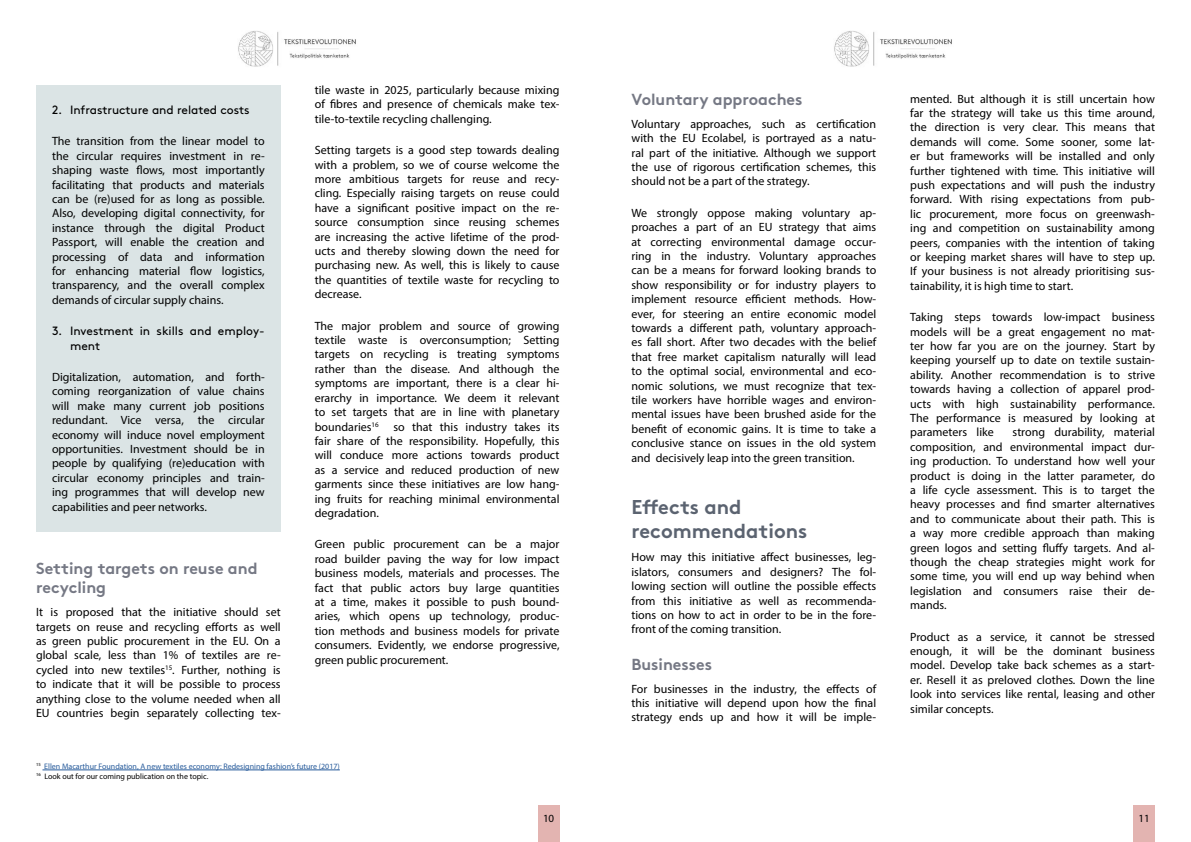
<style>
.page{position:relative;width:1191px;height:842px;background:#fff}
.page>*{position:absolute;margin:0;border:0;box-sizing:border-box;transform-origin:0 0}
.t1{font:700 20px/24px "Brown";color:#5b6370}
.t2{font:700 16px/19.2px "Brown";color:#757884}
.t3{font:12px/14.4px "Myriad Pro";color:#000;text-align:justify}
.t4{font:12px/14.4px "Brown";color:#000}
.t5{font:11px "Myriad Pro";color:#000}
.t6{font:8px/9.6px "Myriad Pro";color:#275b9b}
.s1{color:#000}
</style>
<div class="page">
<div style="left:538px;top:806px;width:21px;height:36px;background:#e3b4b1"></div>
<div style="left:1133px;top:806px;width:22px;height:36px;background:#e3b4b1"></div>
<img style="left:238px;top:31px;width:118px;height:36px">
<img style="left:834px;top:31px;width:118px;height:36px">
<hr style="left:42px;top:770px;width:298px;height:1px;background:#275b9b">
<div style="left:36px;top:85px;width:245px;height:446px;background:#dbe4e5"></div>
<p class="t4" style="left:52px;top:102px;width:199px">2. Infrastructure and related costs</p>
<p class="t3" style="left:52px;top:134px;width:214px">The transition from the linear model to the circular requires investment in re&shy;shaping waste flows, most importantly facilitating that products and materials can be (re)used for as long as possible.<br>Also, developing digital connectivity, for instance through the digital Product Passport, will enable the creation and processing of data and information for enhancing material flow logistics, transparency, and the overall complex demands of circular supply chains.</p>
<p class="t4" style="left:70px;top:323px;width:196px;text-indent:-18px">3. Investment in skills and employ&shy;ment</p>
<p class="t3" style="left:52px;top:369px;width:214px">Digitalization, automation, and forth&shy;coming reorganization of value chains will make many current job positions redundant. Vice versa, the circular economy will induce novel employment opportunities. Investment should be in people by qualifying (re)education with circular economy principles and train&shy;ing programmes that will develop new capabilities and peer networks.</p>
<h2 class="t2" style="left:36px;top:557px;width:223px">Setting targets on reuse and recycling</h2>
<p class="t3" style="left:36px;top:605px;width:246px">It is proposed that the initiative should set targets on reuse and recycling efforts as well as green public procurement in the EU. On a global scale, less than 1% of textiles are re&shy;cycled into new textiles<sup>15</sup>. Further, nothing is to indicate that it will be possible to process anything close to the volume needed when all EU countries begin separately collecting tex-</p>
<p class="t3" style="left:315px;top:83px;width:246px">tile waste in 2025, particularly because mixing of fibres and presence of chemicals make tex&shy;tile-to-textile recycling challenging.</p>
<p class="t3" style="left:315px;top:143px;width:246px">Setting targets is a good step towards dealing with a problem, so we of course welcome the more ambitious targets for reuse and recy&shy;cling. Especially raising targets on reuse could have a significant positive impact on the re&shy;source consumption since reusing schemes are increasing the active lifetime of the prod&shy;ucts and thereby slowing down the need for purchasing new. As well, this is likely to cause the quantities of textile waste for recycling to decrease.</p>
<p class="t3" style="left:315px;top:318px;width:246px">The major problem and source of growing textile waste is overconsumption; Setting targets on recycling is treating symptoms rather than the disease. And although the symptoms are important, there is a clear hi&shy;erarchy in importance. We deem it relevant to set targets that are in line with planetary boundaries<sup>16</sup> so that this industry takes its fair share of the responsibility. Hopefully, this will conduce more actions towards product as a service and reduced production of new garments since these initiatives are low hang&shy;ing fruits for reaching minimal environmental degradation.</p>
<p class="t3" style="left:315px;top:537px;width:246px">Green public procurement can be a major road builder paving the way for low impact business models, materials and processes. The fact that public actors buy large quantities at a time, makes it possible to push bound&shy;aries, which opens up technology, produc&shy;tion methods and business models for private consumers. Evidently, we endorse progressive, green public procurement.</p>
<p class="t6" style="left:36px;top:761px;width:305px"><sup>15</sup> Ellen Macarthur Foundation, A new textiles economy: Redesigning fashion’s future (2017)<br><sup>16</sup> <span class="s1">Look out for our coming publication on the topic.</span></p>
<h2 class="t2" style="left:631px;top:88px;width:173px">Voluntary approaches</h2>
<p class="t3" style="left:631px;top:116px;width:246px">Voluntary approaches, such as certification with the EU Ecolabel, is portrayed as a natu&shy;ral part of the initiative. Although we support the use of rigorous certification schemes, this should not be a part of the strategy.</p>
<p class="t3" style="left:631px;top:205px;width:246px">We strongly oppose making voluntary ap&shy;proaches a part of an EU strategy that aims at correcting environmental damage occur&shy;ring in the industry. Voluntary approaches can be a means for forward looking brands to show responsibility or for industry players to implement resource efficient methods. How&shy;ever, for steering an entire economic model towards a different path, voluntary approach&shy;es fall short. After two decades with the belief that free market capitalism naturally will lead to the optimal social, environmental and eco&shy;nomic solutions, we must recognize that tex&shy;tile workers have horrible wages and environ&shy;mental issues have been brushed aside for the benefit of economic gains. It is time to take a conclusive stance on issues in the old system and decisively leap into the green transition.</p>
<h1 class="t1" style="left:631px;top:493px;width:177px">Effects and recommendations</h1>
<p class="t3" style="left:631px;top:550px;width:246px">How may this initiative affect businesses, leg&shy;islators, consumers and designers? The fol&shy;lowing section will outline the possible effects from this initiative as well as recommenda&shy;tions on how to act in order to be in the fore&shy;front of the coming transition.</p>
<h2 class="t2" style="left:631px;top:653px;width:82px">Businesses</h2>
<p class="t3" style="left:631px;top:681px;width:246px">For businesses in the industry, the effects of this initiative will depend upon how the final strategy ends up and how it will be imple-</p>
<p class="t3" style="left:910px;top:91px;width:246px">mented. But although it is still uncertain how far the strategy will take us this time around, the direction is very clear. This means that demands will come. Some sooner, some lat&shy;er but frameworks will be installed and only further tightened with time. This initiative will push expectations and will push the industry forward. With rising expectations from pub&shy;lic procurement, more focus on greenwash&shy;ing and competition on sustainability among peers, companies with the intention of taking or keeping market shares will have to step up.<br>If your business is not already prioritising sus&shy;tainability, it is high time to start.</p>
<p class="t3" style="left:910px;top:310px;width:246px">Taking steps towards low-impact business models will be a great engagement no mat&shy;ter how far you are on the journey. Start by keeping yourself up to date on textile sustain&shy;ability. Another recommendation is to strive towards having a collection of apparel prod&shy;ucts with high sustainability performance.<br>The performance is measured by looking at parameters like</p>
<p class="t3" style="left:910px;top:425px;width:246px;text-indent:102px">strong durability, material composition, and environmental impact dur&shy;ing production. To understand how well your product is doing in the latter parameter, do a life cycle assessment. This is to target the heavy processes and find smarter alternatives and to communicate about their path. This is a way more credible approach than making green logos and setting fluffy targets. And al&shy;though the cheap strategies might work for some time, you will end up way behind when legislation and consumers raise their de&shy;mands.</p>
<p class="t3" style="left:910px;top:629px;width:246px">Product as a service, it cannot be stressed enough, it will be the dominant business model. Develop take back schemes as a start&shy;er. Resell it as preloved clothes. Down the line look into services like rental, leasing and other similar concepts.</p>
<p class="t5" style="left:543px;top:812px;width:13px">10</p>
<p class="t5" style="left:1138px;top:812px;width:13px">11</p>
</div>
